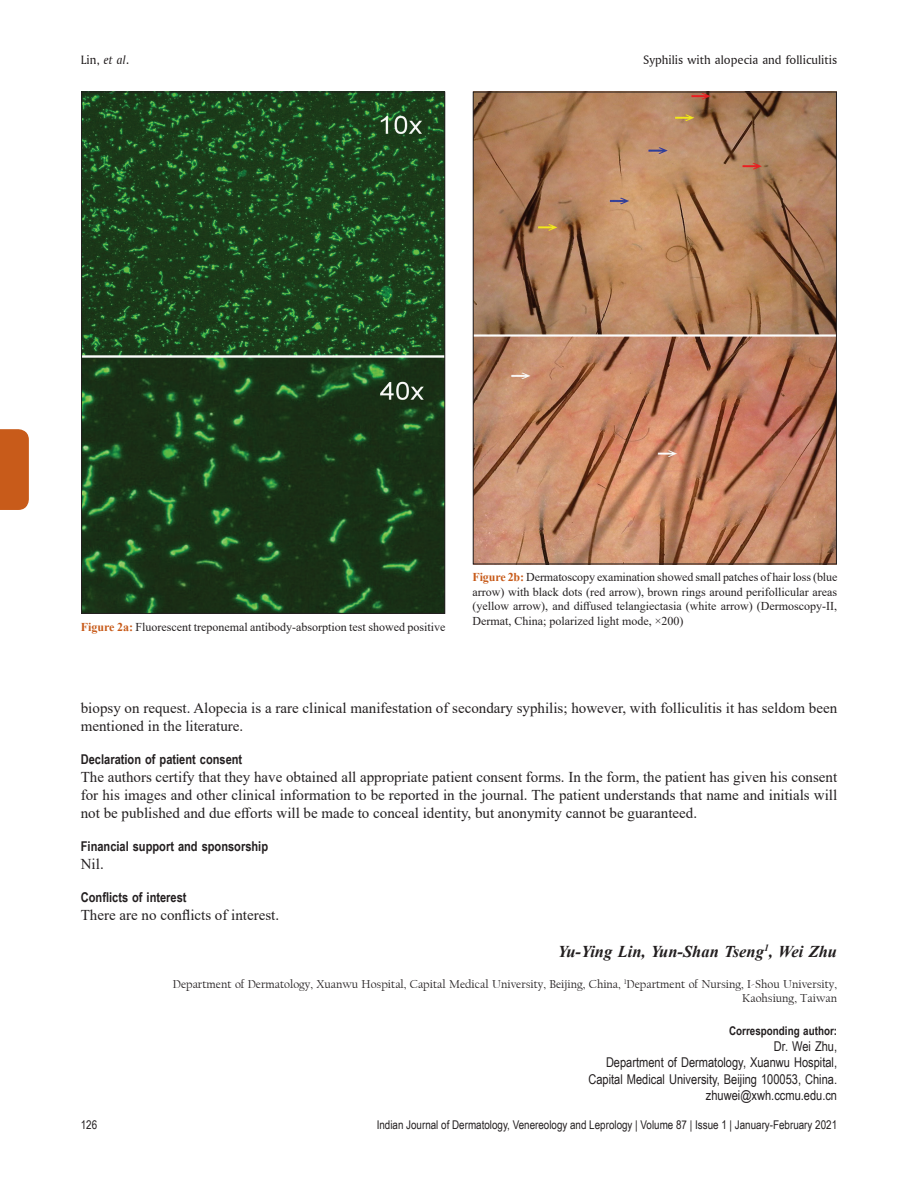
<style>
.page{position:relative;width:918px;height:1188px;background:#fff}
.page>*{position:absolute;margin:0;border:0;box-sizing:border-box;transform-origin:0 0}
.L_AU{font:italic 700 16.5px "Times New Roman";color:#231f20}
.TX{font:15px/18px "Times New Roman";color:#231f20}
.L_ADD{font:13.5px/16.2px "Arial Narrow";color:#231f20;text-align:right}
.t1{font:700 13.5px "Arial Narrow";color:#231f20}
.t2{font:12.75px "Amerigo BT Roman A";color:#231f20}
.FGC{font:12px/14.4px "Times New Roman";color:#231f20;text-align:justify}
.L_AFF{font:12px/14.4px "Californian FB";color:#231f20;text-align:right}
.RF_Verso{font:12px "Arial Narrow";color:#231f20}
.L_ADD-2{font:700 12px "Arial Narrow";color:#231f20}
.Folio_Verso{font:12px "Arial Narrow";color:#231f20}
.s1{font-family:"Amerigo BT Italic A"}
.s2{font-weight:700;color:#c85b1a}
</style>
<div class="page">
<div style="left:0;top:429px;width:29px;height:81px;background:#c85b1a"></div>
<img style="left:475px;top:94px;width:360px;height:468px">
<img style="left:83px;top:94px;width:360px;height:518px">
<p class="t2" style="left:81px;top:52px;width:50px">Lin, <span class="s1">et al</span>.</p>
<p class="t2" style="left:643px;top:52px;width:195px">Syphilis with alopecia and folliculitis</p>
<p class="FGC" style="left:81px;top:619px;width:366px"><span class="s2">Figure 2a:</span> Fluorescent treponemal antibody‑absorption test showed positive</p>
<p class="FGC" style="left:472px;top:570px;width:366px"><span class="s2">Figure 2b:</span> Dermatoscopy examination showed small patches of hair loss (blue arrow) with black dots (red arrow), brown rings around perifollicular areas (yellow arrow), and diffused telangiectasia (white arrow) (Dermoscopy-II, Dermat, China; polarized light mode, ×200)</p>
<p class="TX" style="left:81px;top:698px;width:758px">biopsy on request. Alopecia is a rare clinical manifestation of secondary syphilis; however, with folliculitis it has seldom been mentioned in the literature.</p>
<h2 class="t1" style="left:81px;top:749px;width:163px">Declaration of patient consent</h2>
<p class="TX" style="left:81px;top:767px;width:758px;text-align:justify">The authors certify that they have obtained all appropriate patient consent forms. In the form, the patient has given his consent for his images and other clinical information to be reported in the journal. The patient understands that name and initials will not be published and due efforts will be made to conceal identity, but anonymity cannot be guaranteed.</p>
<h2 class="t1" style="left:81px;top:836px;width:189px">Financial support and sponsorship</h2>
<p class="TX" style="left:81px;top:854px;width:24px">Nil.</p>
<h2 class="t1" style="left:81px;top:887px;width:107px">Conflicts of interest</h2>
<p class="TX" style="left:81px;top:906px;width:200px">There are no conflicts of interest.</p>
<p class="L_AU" style="left:558px;top:940px;width:281px">Yu‑Ying Lin, Yun‑Shan Tseng<sup>1</sup>, Wei Zhu</p>
<p class="L_AFF" style="left:173px;top:977px;width:666px">Department of Dermatology, Xuanwu Hospital, Capital Medical University, Beijing, China, <sup>1</sup>Department of Nursing, I‑Shou University,<br>Kaohsiung, Taiwan</p>
<p class="L_ADD-2" style="left:729px;top:1022px;width:109px">Corresponding author:</p>
<p class="L_ADD" style="left:588px;top:1038px;width:250px">Dr. Wei Zhu,<br>Department of Dermatology, Xuanwu Hospital, Capital Medical University, Beijing 100053, China. zhuwei@xwh.ccmu.edu.cn</p>
<p class="Folio_Verso" style="left:81px;top:1116px;width:18px">126</p>
<p class="RF_Verso" style="left:377px;top:1116px;width:462px">Indian Journal of Dermatology, Venereology and Leprology | Volume 87 | Issue 1 | January-February 2021</p>
</div>
